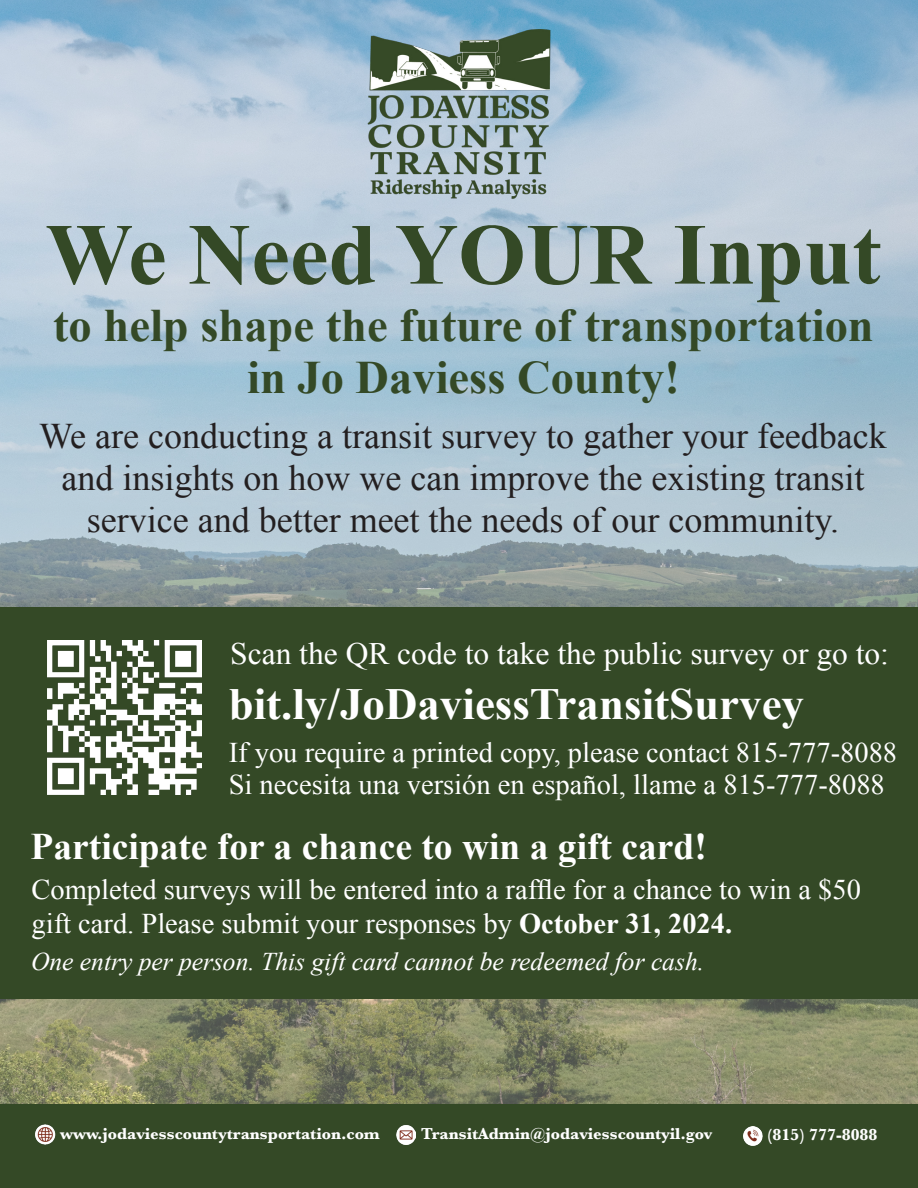
<style>
.page{position:relative;width:918px;height:1188px;background:#fff}
.page>*{position:absolute;margin:0;border:0;box-sizing:border-box;transform-origin:0 0}
.t1{font:700 87px "Times New Roman";color:#344926}
.t2{font:700 46.5px/52.5px "Times New Roman";color:#344926;text-align:center}
.t3{font:700 44.55px "Times New Roman";color:#fff}
.t4{font:700 37.5px "Times New Roman";color:#fff}
.t5{font:36px/42px "Times New Roman";color:#231f20;text-align:center}
.t6{font:31.2px "Times New Roman";color:#fff}
.t7{font:28.5px/31.5px "Times New Roman";color:#fff}
.t8{font:italic 25.5px "Times New Roman";color:#fff}
.t9{font:700 16.5px "Baskerville";color:#fff}
.s1{font-weight:700}
</style>
<div class="page">
<img style="left:0;top:0;width:918px;height:1104px">
<div style="left:0;top:608px;width:918px;height:391px;background:#344926"></div>
<img style="left:47px;top:640px;width:154px;height:154px">
<div style="left:0;top:1104px;width:918px;height:84px;background:#344926"></div>
<img style="left:35px;top:1124px;width:21px;height:20px">
<img style="left:396px;top:1125px;width:20px;height:19px">
<img style="left:743px;top:1126px;width:20px;height:20px">
<img style="left:365px;top:29px;width:188px;height:171px">
<p class="t1" style="left:46px;top:194px;width:837px">We Need YOUR Input</p>
<p class="t2" style="left:53px;top:298px;width:822px">to help shape the future of transportation in Jo Daviess County!</p>
<p class="t5" style="left:39px;top:414px;width:849px">We are conducting a transit survey to gather your feedback and insights on how we can improve the existing transit service and better meet the needs of our community.</p>
<p class="t6" style="left:230px;top:633px;width:660px">Scan the QR code to take the public survey or go to:</p>
<p class="t3" style="left:229px;top:673px;width:577px">bit.ly/JoDaviessTransitSurvey</p>
<p class="t7" style="left:229px;top:737px;width:670px">If you require a printed copy, please contact 815-777-8088<br>Si necesita una versión en español, llame a 815-777-8088</p>
<p class="t4" style="left:31px;top:821px;width:678px">Participate for a chance to win a gift card!</p>
<p class="t7" style="left:32px;top:872px;width:831px;line-height:34.5px">Completed surveys will be entered into a raffle for a chance to win a $50 gift card. Please submit your responses by <span class="s1">October 31, 2024.</span></p>
<p class="t8" style="left:31px;top:944px;width:675px">One entry per person. This gift card cannot be redeemed for cash.</p>
<p class="t9" style="left:60px;top:1122px;width:321px">www.jodaviesscountytransportation.com</p>
<p class="t9" style="left:421px;top:1122px;width:293px">TransitAdmin@jodaviesscountyil.gov</p>
<p class="t9" style="left:767px;top:1123px;width:112px">(815) 777-8088</p>
</div>
